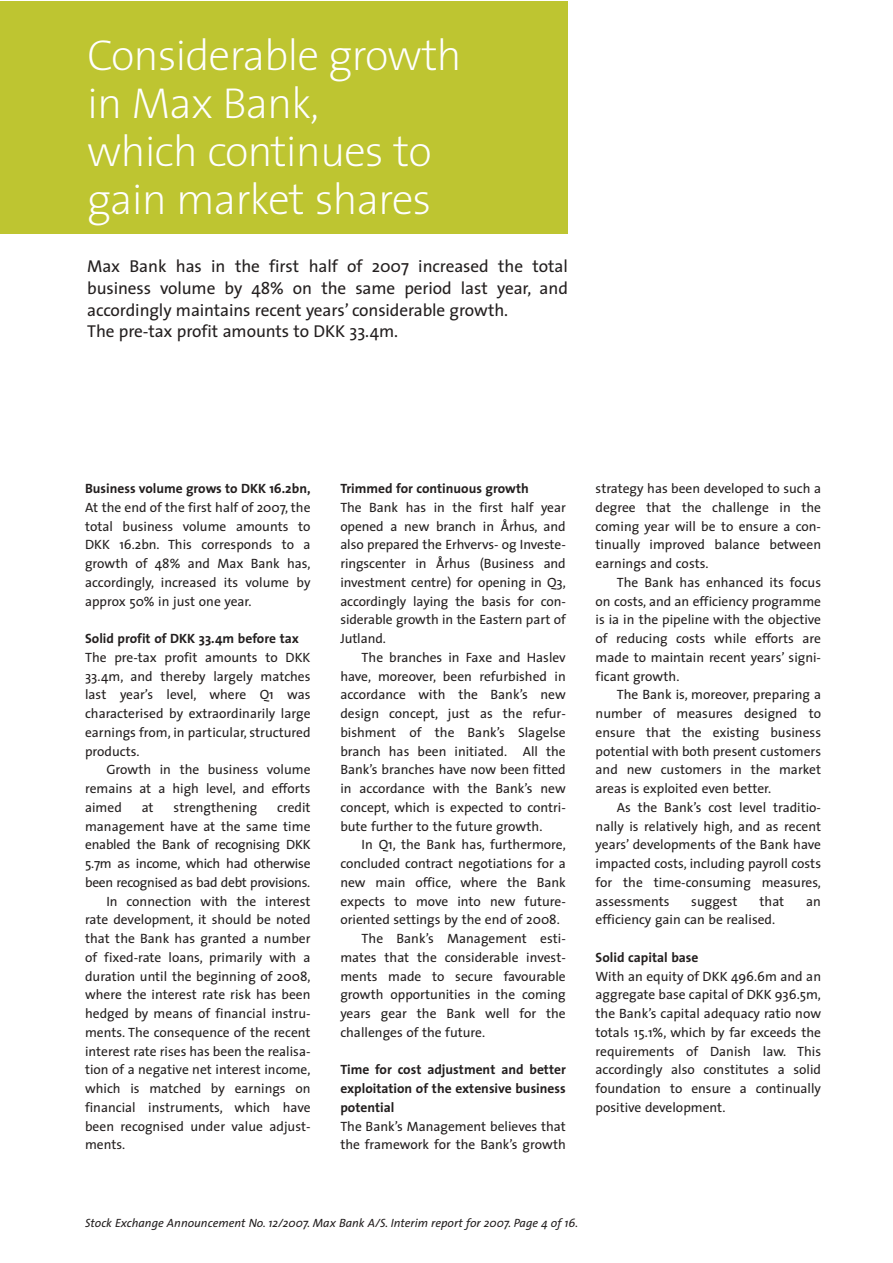
<style>
.page{position:relative;width:893px;height:1263px;background:#fff}
.page>*{position:absolute;margin:0;border:0;box-sizing:border-box;transform-origin:0 0}
.t1{font:200 43.5px/48px "The Sans";letter-spacing:-.025em;color:#fff}
.t2{font:17.25px/21.8px "The Sans";letter-spacing:-.005em;color:#231f1f}
.t3{font:13.5px/18.8px "The Sans";color:#231f1f;text-align:justify}
.t4{font:700 13.5px/18.8px "The Sans";color:#231f1f;text-align:justify}
.t5{font:13.5px "The Sans";letter-spacing:-.02em;color:#231f1f}
.t6{font:italic 12px "The Sans";color:#231f1f}
</style>
<div class="page">
<div style="left:0;top:2px;width:568px;height:232px;background:#bec531"></div>
<h1 class="t1" style="left:87px;top:38px;width:376px">Considerable growth in Max Bank,<br>which continues to gain market shares</h1>
<p class="t2" style="left:87px;top:257px;width:482px">Max Bank has in the first half of 2007 increased the total business volume by 48% on the same period last year, and accordingly maintains recent years’ considerable growth.<br>The pre-tax profit amounts to DKK 33.4m.</p>
<p class="t4" style="left:85px;top:481px;width:227px">Business volume grows to DKK 16.2bn,</p>
<p class="t3" style="left:85px;top:499px;width:227px">At the end of the first half of 2007, the total business volume amounts to DKK 16.2bn. This corresponds to a growth of 48% and Max Bank has, accordingly, increased its volume by approx 50% in just one year.</p>
<p class="t4" style="left:85px;top:631px;width:215px">Solid profit of DKK 33.4m before tax</p>
<p class="t3" style="left:85px;top:649px;width:227px">The pre-tax profit amounts to DKK 33.4m, and thereby largely matches last year’s level, where Q1 was characterised by extraordinarily large earnings from, in particular, structured products.</p>
<p class="t3" style="left:85px;top:762px;width:227px;text-indent:21px">Growth in the business volume remains at a high level, and efforts aimed</p>
<p class="t3" style="left:142px;top:799px;width:13px">at</p>
<p class="t3" style="left:174px;top:799px;width:85px">strengthening</p>
<p class="t3" style="left:277px;top:799px;width:35px">credit</p>
<p class="t3" style="left:85px;top:818px;width:227px">management have at the same time</p>
<p class="t5" style="left:85px;top:840px;width:227px">enabled the Bank of recognising DKK</p>
<p class="t5" style="left:85px;top:859px;width:227px">5.7m as income, which had otherwise</p>
<p class="t5" style="left:85px;top:877px;width:227px">been recognised as bad debt provisions.</p>
<p class="t3" style="left:106px;top:893px;width:206px">In connection with the interest</p>
<p class="t3" style="left:85px;top:912px;width:227px">rate development, it should be noted</p>
<p class="t3" style="left:85px;top:931px;width:227px">that the Bank has granted a number</p>
<p class="t3" style="left:85px;top:949px;width:227px">of fixed-rate loans, primarily with a</p>
<p class="t3" style="left:85px;top:968px;width:227px">duration until the beginning of 2008,</p>
<p class="t3" style="left:85px;top:987px;width:227px">where the interest rate risk has been</p>
<p class="t3" style="left:85px;top:1006px;width:227px">hedged by means of financial instru-</p>
<p class="t3" style="left:85px;top:1024px;width:227px">ments. The consequence of the recent</p>
<p class="t3" style="left:85px;top:1043px;width:227px">interest rate rises has been the realisa-</p>
<p class="t3" style="left:85px;top:1062px;width:227px">tion of a negative net interest income,</p>
<p class="t3" style="left:85px;top:1081px;width:227px">which is matched by earnings on</p>
<p class="t3" style="left:85px;top:1099px;width:227px">financial instruments, which have</p>
<p class="t3" style="left:85px;top:1118px;width:227px">been recognised under value adjust-</p>
<p class="t3" style="left:85px;top:1137px;width:42px">ments.</p>
<p class="t4" style="left:340px;top:481px;width:190px">Trimmed for continuous growth</p>
<p class="t3" style="left:340px;top:499px;width:227px">The Bank has in the first half year opened a new branch in Århus, and also prepared the Erhvervs- og Investe&shy;ringscenter in Århus (Business and investment centre) for opening in Q3, accordingly laying the basis for con&shy;siderable growth in the Eastern part of Jutland.</p>
<p class="t3" style="left:340px;top:649px;width:227px;text-indent:21px">The branches in Faxe and Haslev have, moreover, been refurbished in accordance with the Bank’s new design concept, just as the refur&shy;bishment of the Bank’s Slagelse branch has been initiated. All the Bank’s branches have now been fitted in accordance with the Bank’s new concept, which is expected to contri&shy;bute further to the future growth.</p>
<p class="t3" style="left:361px;top:837px;width:206px">In Q1, the Bank has, furthermore,</p>
<p class="t3" style="left:340px;top:856px;width:227px">concluded contract negotiations for a</p>
<p class="t3" style="left:340px;top:874px;width:227px">new main office, where the Bank</p>
<p class="t3" style="left:340px;top:893px;width:227px">expects to move into new future-</p>
<p class="t3" style="left:340px;top:912px;width:221px">oriented settings by the end of 2008.</p>
<p class="t3" style="left:361px;top:931px;width:206px">The Bank’s Management esti-</p>
<p class="t3" style="left:340px;top:949px;width:227px">mates that the considerable invest-</p>
<p class="t3" style="left:340px;top:968px;width:227px">ments made to secure favourable</p>
<p class="t3" style="left:340px;top:987px;width:227px">growth opportunities in the coming</p>
<p class="t3" style="left:340px;top:1006px;width:227px">years gear the Bank well for the</p>
<p class="t3" style="left:340px;top:1024px;width:146px">challenges of the future.</p>
<p class="t4" style="left:340px;top:1062px;width:227px">Time for cost adjustment and better exploitation of the extensive business potential</p>
<p class="t3" style="left:340px;top:1118px;width:227px">The Bank’s Management believes that the framework for the Bank’s growth</p>
<p class="t3" style="left:595px;top:481px;width:227px">strategy has been developed to such a degree that the challenge in the coming year will be to ensure a con&shy;tinually improved balance between earnings and costs.</p>
<p class="t3" style="left:595px;top:574px;width:227px;text-indent:21px">The Bank has enhanced its focus on costs, and an efficiency programme is ia in the pipeline with the objective of reducing costs while efforts are made to maintain recent years’ signi&shy;ficant growth.</p>
<p class="t3" style="left:595px;top:687px;width:227px;text-indent:21px">The Bank is, moreover, preparing a number of measures designed to ensure that the existing business potential with both present customers and new customers in the market areas is exploited even better.</p>
<p class="t3" style="left:595px;top:799px;width:227px;text-indent:21px">As the Bank’s cost level traditio&shy;nally is relatively high, and as recent years’ developments of the Bank have impacted costs, including payroll costs for the time-consuming measures, assessments</p>
<p class="t3" style="left:691px;top:893px;width:48px">suggest</p>
<p class="t3" style="left:759px;top:893px;width:26px">that</p>
<p class="t3" style="left:806px;top:893px;width:16px">an</p>
<p class="t3" style="left:595px;top:912px;width:181px">efficiency gain can be realised.</p>
<p class="t4" style="left:595px;top:949px;width:104px">Solid capital base</p>
<p class="t3" style="left:595px;top:968px;width:227px">With an equity of DKK 496.6m and an aggregate base capital of DKK 936.5m, the Bank’s capital adequacy ratio now totals 15.1%, which by far exceeds the requirements of Danish law. This accordingly also constitutes a solid foundation to ensure a continually positive development.</p>
<p class="t6" style="left:85px;top:1218px;width:494px">Stock Exchange Announcement No. 12/2007. Max Bank A/S. Interim report for 2007. Page 4 of 16.</p>
</div>
